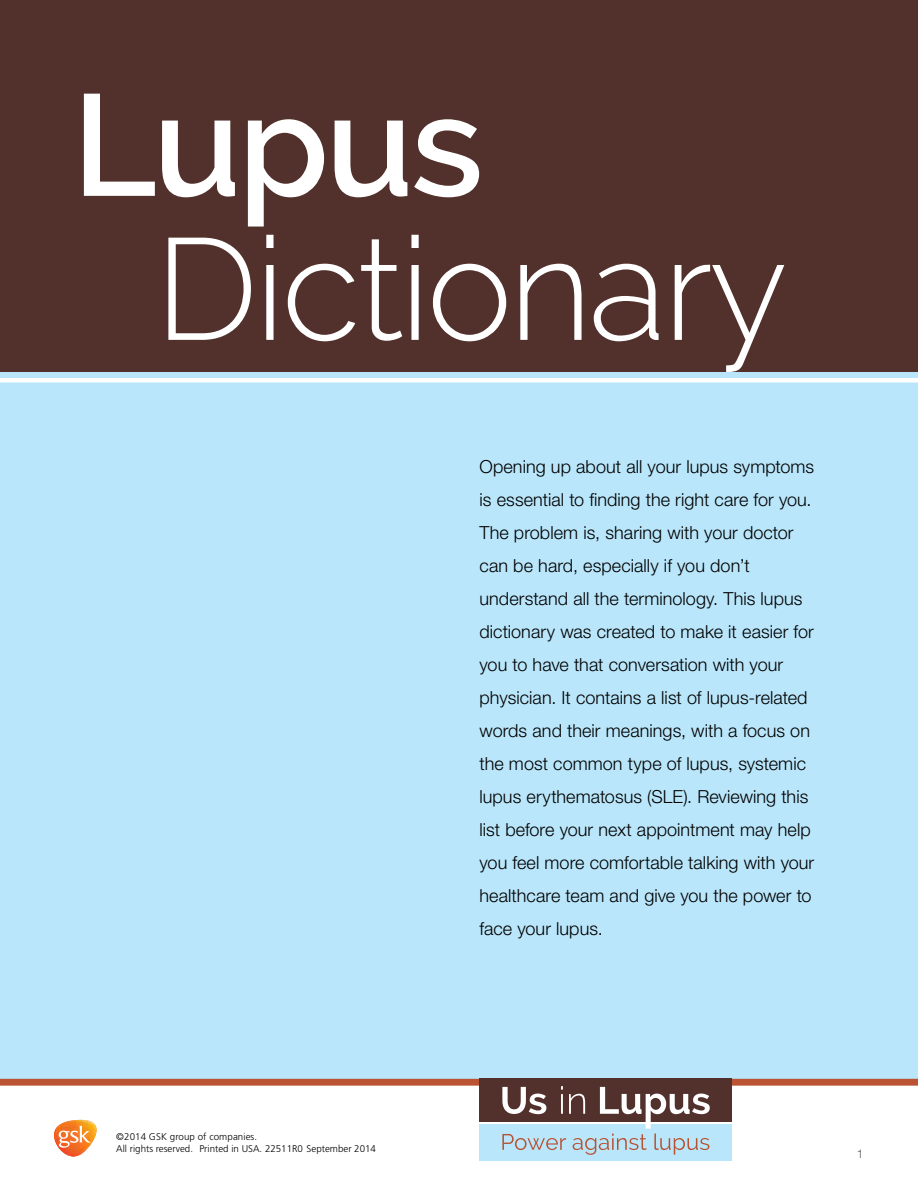
<style>
.page{position:relative;width:918px;height:1188px;background:#fff}
.page>*{position:absolute;margin:0;border:0;box-sizing:border-box;transform-origin:0 0}
.t1{font:300 144px "Raleway";letter-spacing:-.02em;color:#fff}
.t2{font:600 144px "Raleway";letter-spacing:-.02em;color:#fff}
.t3{font:300 18px/33px "Helvetica Neue";letter-spacing:.005em;color:#000}
.t4{font:300 12px "Helvetica Neue";color:#58595b}
.t5{font:300 9.75px/11.7px "Frutiger LT Std";color:#000}
</style>
<div class="page">
<div style="left:0;top:365px;width:918px;height:717px;background:#b9e6fa"></div>
<div style="left:0;top:0;width:918px;height:371px;background:#52312c"></div>
<hr style="left:0;top:378px;width:918px;height:4px;background:#fff">
<div style="left:0;top:1079px;width:918px;height:7px;background:#b95331"></div>
<div style="left:480px;top:1123px;width:252px;height:38px;background:#b9e6fa"></div>
<div style="left:480px;top:1079px;width:252px;height:43px;background:#52312c"></div>
<hr style="left:480px;top:1122px;width:252px;height:2px;background:#fff">
<svg style="left:502px;top:1086px;width:208px;height:69px"></svg>
<svg style="left:54px;top:1120px;width:43px;height:37px"></svg>
<h1 class="t2" style="left:72px;top:62px;width:412px">Lupus</h1>
<h1 class="t1" style="left:155px;top:205px;width:635px">Dictionary</h1>
<p class="t3" style="left:480px;top:450px;width:336px">Opening up about all your lupus symptoms is essential to finding the right care for you.<br>The problem is, sharing with your doctor can be hard, especially if you don’t understand all the terminology. This lupus dictionary was created to make it easier for you to have that conversation with your physician. It contains a list of lupus-related words and their meanings, with a focus on the most common type of lupus, systemic lupus erythematosus (SLE). Reviewing this list before your next appointment may help you feel more comfortable talking with your healthcare team and give you the power to face your lupus.</p>
<p class="t5" style="left:116px;top:1131px;width:261px">©2014 GSK group of companies.<br>All rights reserved. Printed in USA. 22511R0 September 2014</p>
<p class="t4" style="left:857px;top:1147px;width:8px">1</p>
</div>
